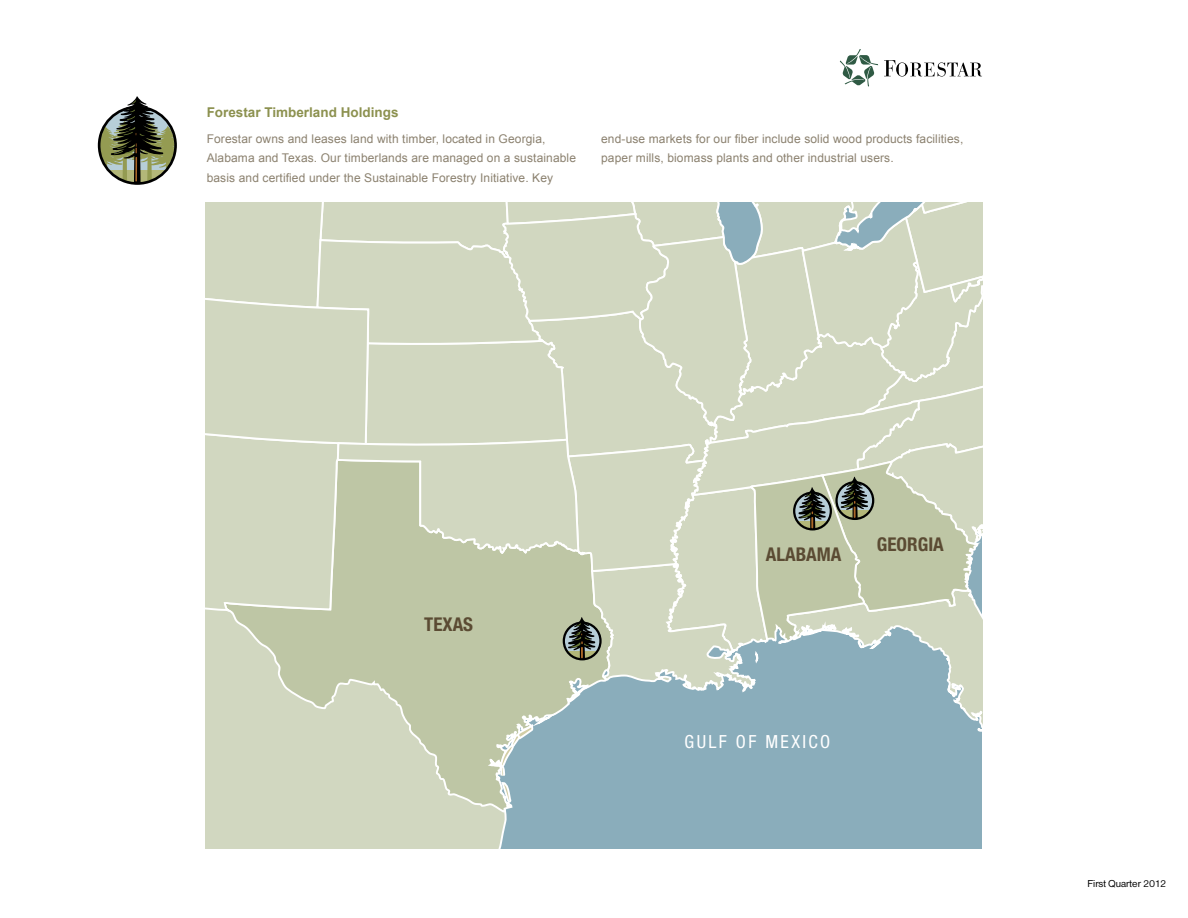
<style>
.page{position:relative;width:1188px;height:918px;background:#fff}
.page>*{position:absolute;margin:0;border:0;box-sizing:border-box;transform-origin:0 0}
.t1{font:700 condensed 19.05px "Helvetica Neue LT Std";color:#5b4b33}
.t2{font:condensed 18.15px "Helvetica Neue LT Std";letter-spacing:.13em;color:#fff}
.t3{font:700 13.5px "Arial";color:#8c914f}
.t4{font:12px/19.5px "Arial";letter-spacing:.01em;color:#8b816f}
.t5{font:10.5px "Helvetica Rmn";color:#000}
</style>
<div class="page">
<svg style="left:98px;top:96px;width:79px;height:89px"></svg>
<svg style="left:884px;top:60px;width:98px;height:17px"></svg>
<svg style="left:840px;top:49px;width:38px;height:38px"></svg>
<div style="left:206px;top:202px;width:776px;height:647px;background:#8aadbb"></div>
<div style="left:206px;top:803px;width:300px;height:46px;background:#d1d7c0"></div>
<svg style="left:223px;top:803px;width:290px;height:10px;background:#d1d7c1"></svg>
<svg style="left:206px;top:202px;width:776px;height:601px;background:#c4cebc"></svg>
<p class="t3" style="left:207px;top:103px;width:193px">Forestar Timberland Holdings</p>
<p class="t4" style="left:207px;top:129px;width:371px">Forestar owns and leases land with timber, located in Georgia,<br>Alabama and Texas. Our timberlands are managed on a sustainable basis and certified under the Sustainable Forestry Initiative. Key</p>
<p class="t4" style="left:601px;top:129px;width:364px">end-use markets for our fiber include solid wood products facilities, paper mills, biomass plants and other industrial users.</p>
<h1 class="t1" style="left:424px;top:613px;width:50px">TEXAS</h1>
<h1 class="t1" style="left:766px;top:543px;width:77px">ALABAMA</h1>
<h1 class="t1" style="left:877px;top:533px;width:68px">GEORGIA</h1>
<h2 class="t2" style="left:685px;top:731px;width:147px">GULF OF MEXICO</h2>
<p class="t5" style="left:1087px;top:876px;width:80px">First Quarter 2012</p>
</div>
